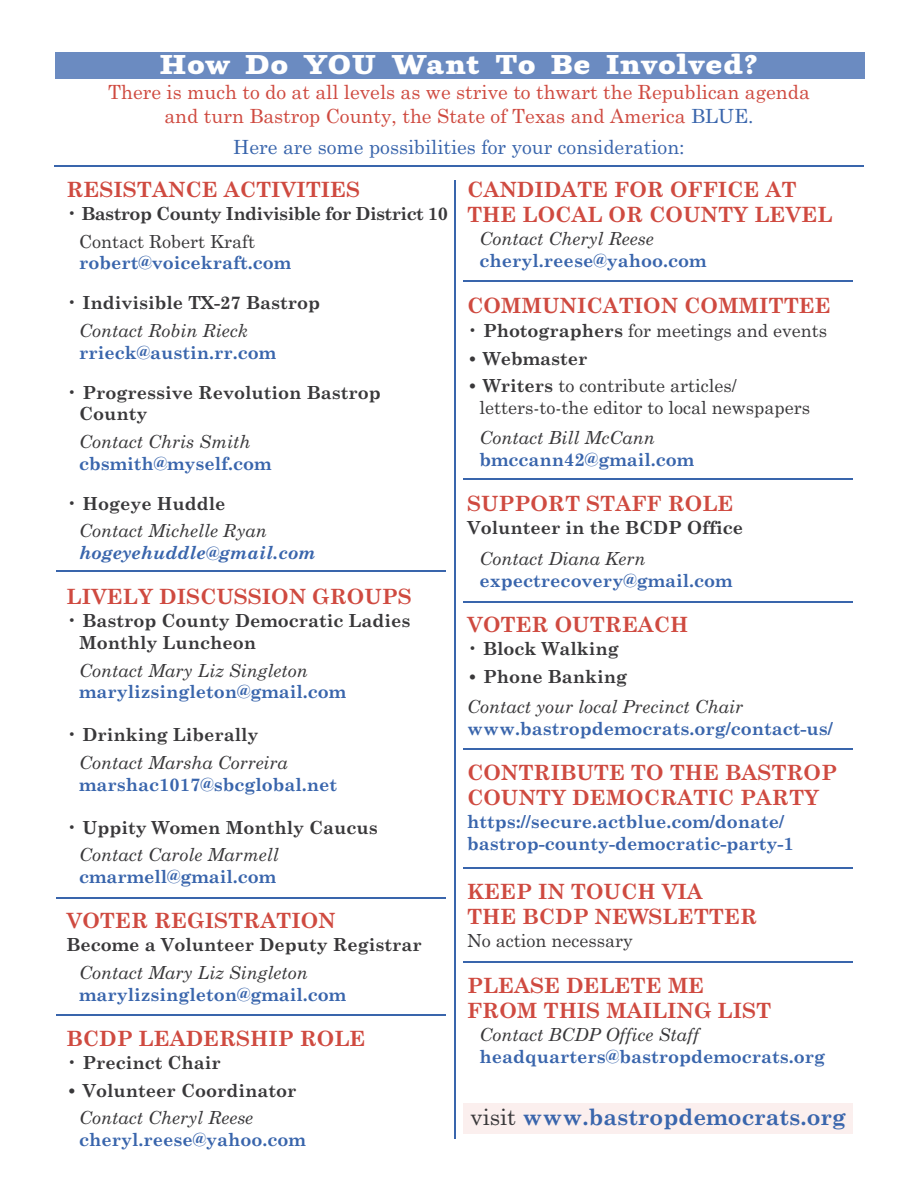
<style>
.page{position:relative;width:918px;height:1188px;background:#fff}
.page>*{position:absolute;margin:0;border:0;box-sizing:border-box;transform-origin:0 0}
.t1{font:900 27px "Parry";letter-spacing:.05em;color:#fff}
.t2{font:700 22.5px "Century Schoolbook";color:#3965ac}
.t3{font:700 21px/25.2px "Century Schoolbook";color:#cf4a40}
.t4{font:19.5px/23.4px "Century Schoolbook";color:#cf4a40;text-align:center}
.t5{font:19.5px "Century Schoolbook";color:#3965ac}
.t6{font:700 18px/21.6px "Century Schoolbook";color:#3965ac}
.t7{font:700 18px/27.6px "Century Schoolbook";color:#39383a}
.t8{font:italic 18px/27.6px "Century Schoolbook";color:#39383a}
.t9{font:18px/21.6px "Century Schoolbook";color:#39383a}
.t10{font:700 18px/27.6px "Century Schoolbook";letter-spacing:-.03em;color:#39383a}
.t11{font:italic 700 18px "Century Schoolbook";color:#3965ac}
.s1{color:#3965ac}
.s2{font-weight:400}
.s3{font-weight:400;font-style:italic}
.s4{font-style:normal}
.s5{font-weight:700;font-style:normal}
.s6{font-weight:700}
.s7{font-weight:400;color:#39383a}
</style>
<div class="page">
<div style="left:56px;top:52px;width:810px;height:28px;background:#6b8bc1"></div>
<hr style="left:54px;top:165px;width:810px;height:1px;background:#3965ac">
<hr style="left:454px;top:180px;width:2px;height:958px;background:#3965ac">
<hr style="left:57px;top:570px;width:389px;height:2px;background:#3965ac">
<hr style="left:57px;top:1015px;width:389px;height:1px;background:#3965ac">
<hr style="left:57px;top:898px;width:389px;height:1px;background:#3965ac">
<hr style="left:464px;top:602px;width:389px;height:1px;background:#3965ac">
<hr style="left:464px;top:749px;width:389px;height:1px;background:#3965ac">
<hr style="left:464px;top:479px;width:389px;height:1px;background:#3965ac">
<hr style="left:464px;top:281px;width:389px;height:1px;background:#3965ac">
<hr style="left:464px;top:867px;width:389px;height:2px;background:#3965ac">
<hr style="left:464px;top:962px;width:389px;height:1px;background:#3965ac">
<div style="left:464px;top:1103px;width:389px;height:31px;background:#fbefee"></div>
<h1 class="t1" style="left:160px;top:54px;width:599px">How Do YOU Want To Be Involved?</h1>
<p class="t4" style="left:108px;top:81px;width:703px">There is much to do at all levels as we strive to thwart the Republican agenda and turn Bastrop County, the State of Texas and America <span class="s1">BLUE.</span></p>
<p class="t5" style="left:233px;top:135px;width:453px">Here are some possibilities for your consideration:</p>
<p class="t3" style="left:67px;top:177px;width:295px">RESISTANCE ACTIVITIES</p>
<p class="t10" style="left:79px;top:200px;width:370px;text-indent:-13px"><span class="s2">•</span> Bastrop County Indivisible for District 10<br><span class="s2">Contact Robert Kraft</span></p>
<p class="t6" style="left:79px;top:252px;width:214px">robert@voicekraft.com</p>
<p class="t7" style="left:79px;top:289px;width:243px;text-indent:-13px"><span class="s2">•</span> Indivisible TX-27 Bastrop<br><span class="s3">Contact Robin Rieck</span></p>
<p class="t6" style="left:79px;top:342px;width:199px">rrieck@austin.rr.com</p>
<p class="t7" style="left:79px;top:382px;width:303px;line-height:21.6px;text-indent:-13px"><span class="s2">•</span> Progressive Revolution Bastrop<br>County</p>
<p class="t8" style="left:79px;top:428px;width:173px">Contact Chris Smith</p>
<p class="t6" style="left:79px;top:453px;width:194px">cbsmith@myself.com</p>
<p class="t8" style="left:79px;top:490px;width:189px;text-indent:-13px"><span class="s4">•</span> <span class="s5">Hogeye Huddle<br></span>Contact Michelle Ryan</p>
<p class="t11" style="left:79px;top:542px;width:238px">hogeyehuddle@gmail.com</p>
<p class="t3" style="left:67px;top:585px;width:347px">LIVELY DISCUSSION GROUPS</p>
<p class="t7" style="left:79px;top:610px;width:333px;line-height:21.6px;text-indent:-13px"><span class="s2">•</span> Bastrop County Democratic Ladies<br>Monthly Luncheon</p>
<p class="t8" style="left:79px;top:657px;width:230px">Contact Mary Liz Singleton</p>
<p class="t6" style="left:79px;top:681px;width:269px">marylizsingleton@gmail.com</p>
<p class="t8" style="left:79px;top:721px;width:210px;text-indent:-13px"><span class="s4">•</span> <span class="s5">Drinking Liberally<br></span>Contact Marsha Correira</p>
<p class="t6" style="left:79px;top:774px;width:260px">marshac1017@sbcglobal.net</p>
<p class="t7" style="left:79px;top:814px;width:300px;text-indent:-13px"><span class="s2">•</span> Uppity Women Monthly Caucus<br><span class="s3">Contact Carole Marmell</span></p>
<p class="t6" style="left:79px;top:866px;width:199px">cmarmell@gmail.com</p>
<p class="t3" style="left:67px;top:909px;width:271px">VOTER REGISTRATION</p>
<p class="t7" style="left:67px;top:931px;width:357px">Become a Volunteer Deputy Registrar</p>
<p class="t8" style="left:79px;top:959px;width:230px">Contact Mary Liz Singleton</p>
<p class="t6" style="left:79px;top:984px;width:269px">marylizsingleton@gmail.com</p>
<p class="t3" style="left:67px;top:1026px;width:300px">BCDP LEADERSHIP ROLE</p>
<p class="t7" style="left:67px;top:1049px;width:156px"><span class="s2">•</span> Precinct Chair</p>
<p class="t7" style="left:67px;top:1077px;width:231px">• Volunteer Coordinator</p>
<p class="t8" style="left:79px;top:1104px;width:176px">Contact Cheryl Reese</p>
<p class="t6" style="left:79px;top:1129px;width:228px">cheryl.reese@yahoo.com</p>
<p class="t3" style="left:467px;top:177px;width:367px">CANDIDATE FOR OFFICE AT<br>THE LOCAL OR COUNTY LEVEL</p>
<p class="t8" style="left:480px;top:225px;width:176px">Contact Cheryl Reese</p>
<p class="t6" style="left:480px;top:250px;width:228px">cheryl.reese@yahoo.com</p>
<p class="t3" style="left:467px;top:293px;width:365px">COMMUNICATION COMMITTEE</p>
<p class="t9" style="left:467px;top:320px;width:362px">• <span class="s6">Photographers</span> for meetings and events</p>
<p class="t7" style="left:467px;top:345px;width:122px">• Webmaster</p>
<p class="t9" style="left:480px;top:375px;width:332px;text-indent:-13px"><span class="s6">• Writers</span> to contribute articles/ letters-to-the editor to local newspapers</p>
<p class="t8" style="left:480px;top:424px;width:177px">Contact Bill McCann</p>
<p class="t6" style="left:480px;top:449px;width:216px">bmccann42@gmail.com</p>
<p class="t3" style="left:467px;top:492px;width:268px">SUPPORT STAFF ROLE</p>
<p class="t7" style="left:467px;top:514px;width:277px">Volunteer in the BCDP Office</p>
<p class="t8" style="left:480px;top:545px;width:167px">Contact Diana Kern</p>
<p class="t6" style="left:480px;top:570px;width:254px">expectrecovery@gmail.com</p>
<p class="t3" style="left:467px;top:612px;width:223px">VOTER OUTREACH</p>
<p class="t7" style="left:467px;top:635px;width:153px"><span class="s2">•</span> Block Walking</p>
<p class="t7" style="left:467px;top:663px;width:162px">• Phone Banking</p>
<p class="t8" style="left:467px;top:693px;width:277px">Contact your local Precinct Chair</p>
<p class="t6" style="left:467px;top:718px;width:367px">www.bastropdemocrats.org/contact-us/</p>
<p class="t3" style="left:467px;top:760px;width:371px">CONTRIBUTE TO THE BASTROP<br>COUNTY DEMOCRATIC PARTY</p>
<p class="t6" style="left:467px;top:811px;width:328px">https://secure.actblue.com/donate/ bastrop-county-democratic-party-1</p>
<p class="t3" style="left:467px;top:879px;width:292px">KEEP IN TOUCH VIA<br>THE BCDP NEWSLETTER</p>
<p class="t9" style="left:467px;top:930px;width:167px">No action necessary</p>
<p class="t3" style="left:467px;top:973px;width:306px">PLEASE DELETE ME<br>FROM THIS MAILING LIST</p>
<p class="t8" style="left:480px;top:1021px;width:221px">Contact BCDP Office Staff</p>
<p class="t6" style="left:480px;top:1046px;width:347px">headquarters@bastropdemocrats.org</p>
<p class="t2" style="left:471px;top:1104px;width:377px"><span class="s7">visit</span> www.bastropdemocrats.org</p>
</div>
